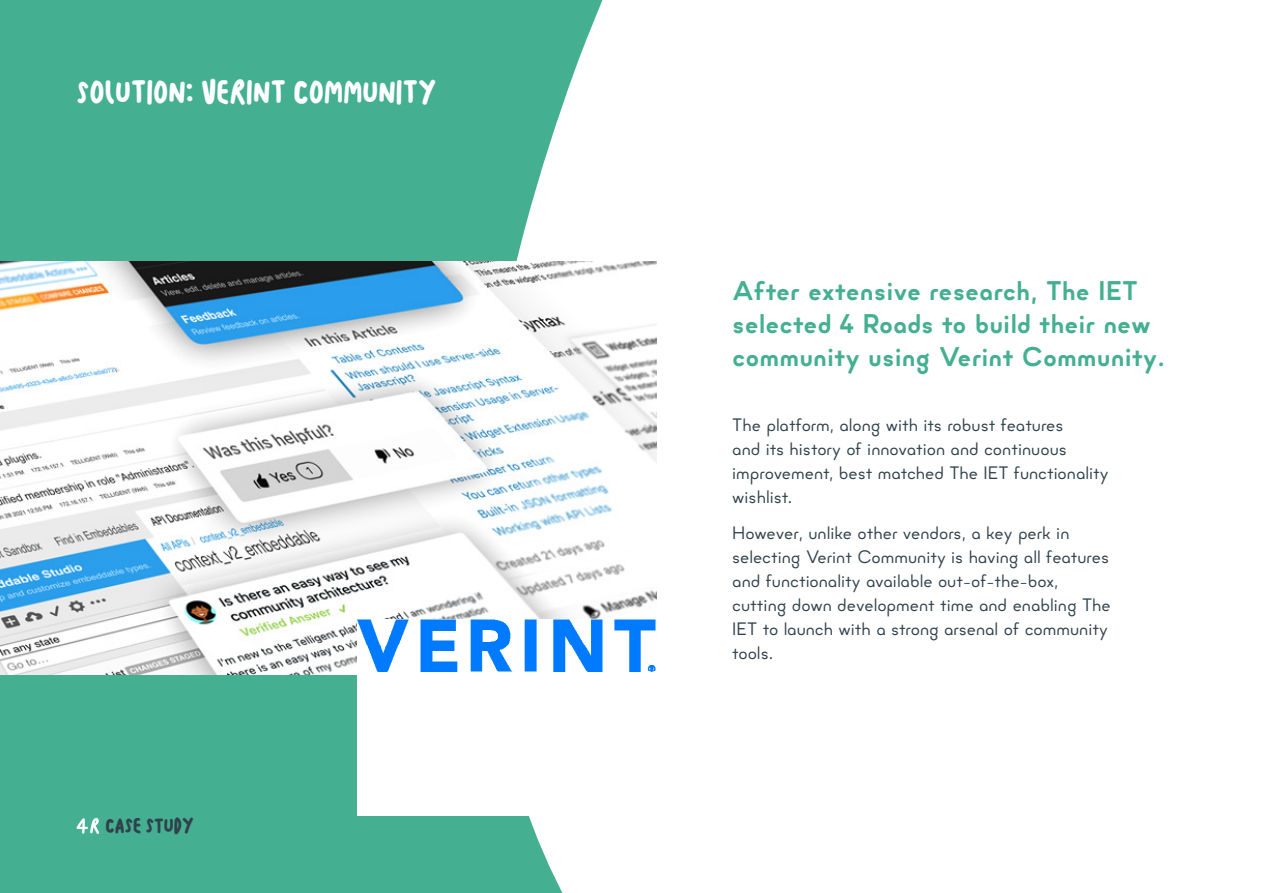
<style>
.page{position:relative;width:1263px;height:893px;background:#fff}
.page>*{position:absolute;margin:0;border:0;box-sizing:border-box;transform-origin:0 0}
.Section_Title{font:30px "Pathways Script";color:#fff}
.Standfirst_Green{font:700 27px/33px "Minimo";color:#44af91}
.Body{font:18px/24px "Minimo";color:#30414b}
.t1{font:18px "Pathways Script";color:#30414b}
</style>
<div class="page">
<div style="left:0;top:0;width:603px;height:893px;background:#44af91"></div>
<svg style="left:76px;top:818px;width:24px;height:17px"></svg>
<img style="left:0;top:261px;width:656px;height:414px">
<img style="left:357px;top:620px;width:299px;height:195px">
<p class="Section_Title" style="left:77px;top:75px;width:361px">solution: Verint Community</p>
<p class="t1" style="left:106px;top:815px;width:90px">CASE STUDY</p>
<p class="Standfirst_Green" style="left:732px;top:274px;width:434px">After extensive research, The IET selected 4 Roads to build their new community using Verint Community.</p>
<p class="Body" style="left:732px;top:413px;width:378px">The platform, along with its robust features<br>and its history of innovation and continuous improvement, best matched The IET functionality wishlist.</p>
<p class="Body" style="left:732px;top:521px;width:380px">However, unlike other vendors, a key perk in selecting Verint Community is having all features and functionality available out-of-the-box, cutting down development time and enabling The IET to launch with a strong arsenal of community tools.</p>
</div>
